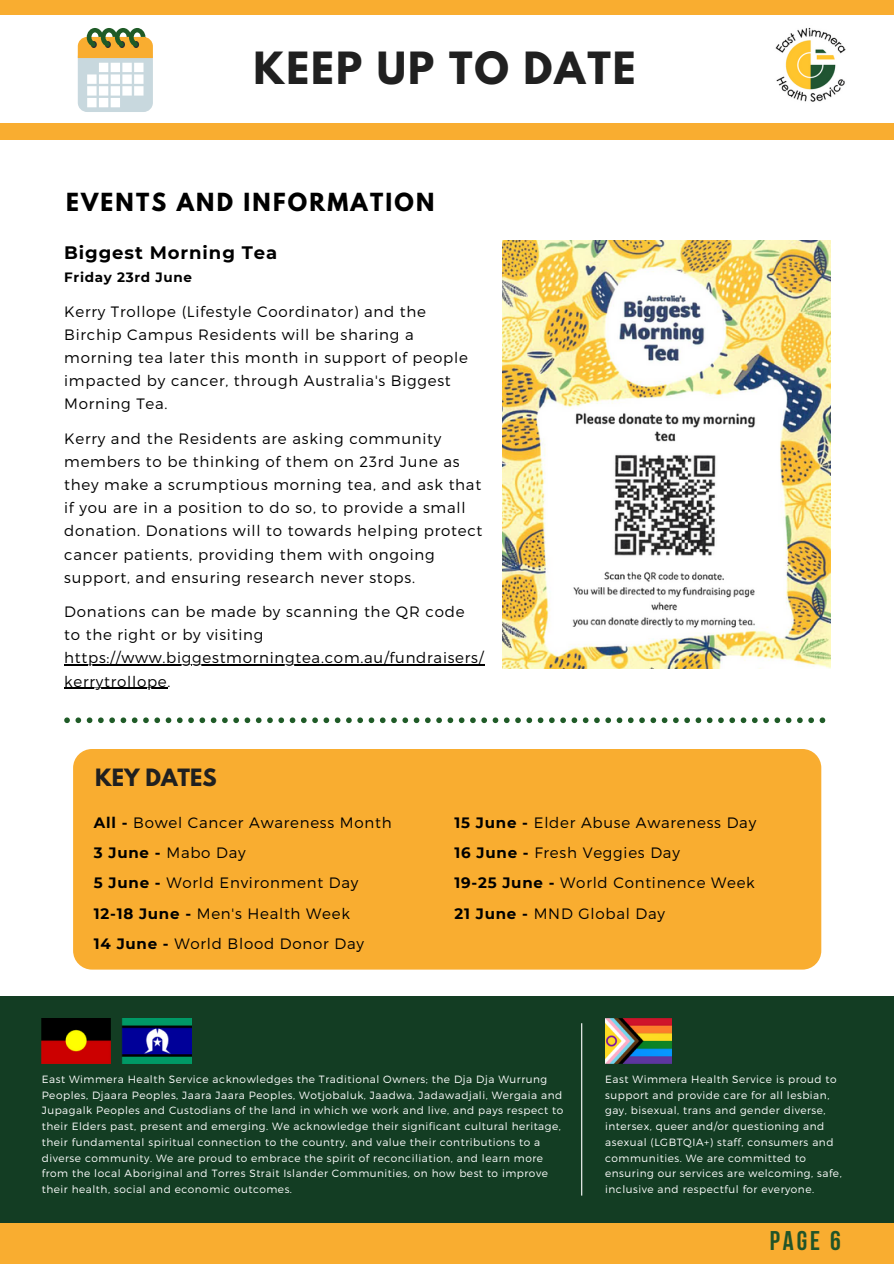
<style>
.page{position:relative;width:894px;height:1264px;background:#fff}
.page>*{position:absolute;margin:0;border:0;box-sizing:border-box;transform-origin:0 0}
.t1{font:700 39.3px "League Spartan";letter-spacing:.05em;color:#202020}
.t2{font:700 27px "Bebas Neue";color:#215428}
.t3{font:700 22.05px "League Spartan";letter-spacing:.1em;color:#000}
.t4{font:700 21.15px "League Spartan";color:#202020}
.t5{font:700 18px "Montserrat";letter-spacing:.05em;color:#000}
.t6{font:300 15px/23.1px "Montserrat";letter-spacing:.05em;color:#000}
.t7{font:700 13.5px "Montserrat";letter-spacing:.05em;color:#000}
.t8{font:300 10.5px/15.8px "Montserrat";letter-spacing:.05em;color:#fff}
.s1{font-weight:700}
</style>
<div class="page">
<svg style="left:78px;top:28px;width:75px;height:84px"></svg>
<div style="left:0;top:0;width:893px;height:15px;background:#f9ad30"></div>
<div style="left:0;top:1222px;width:893px;height:41px;background:#f9ad30"></div>
<div style="left:0;top:123px;width:893px;height:16px;background:#f9ad30"></div>
<img style="left:775px;top:27px;width:71px;height:75px">
<div style="left:73px;top:749px;width:748px;height:220px;background:#f9ad30;border-radius:19px"></div>
<div style="left:0;top:996px;width:893px;height:226px;background:#133d23"></div>
<img style="left:605px;top:1018px;width:66px;height:45px">
<img style="left:42px;top:1018px;width:68px;height:45px">
<img style="left:122px;top:1018px;width:70px;height:45px">
<hr style="left:581px;top:1023px;width:1px;height:172px;background:#fff">
<hr style="left:64px;top:664px;width:420px;height:2px;background:#000">
<hr style="left:64px;top:688px;width:103px;height:1px;background:#000">
<img style="left:502px;top:240px;width:328px;height:428px">
<svg style="left:64px;top:717px;width:761px;height:6px"></svg>
<p class="t1" style="left:253px;top:49px;width:383px">KEEP UP TO DATE</p>
<p class="t3" style="left:66px;top:191px;width:369px">EVENTS AND INFORMATION</p>
<p class="t5" style="left:64px;top:241px;width:214px">Biggest Morning Tea</p>
<p class="t7" style="left:64px;top:268px;width:129px">Friday 23rd June</p>
<p class="t6" style="left:64px;top:299px;width:405px">Kerry Trollope (Lifestyle Coordinator) and the Birchip Campus Residents will be sharing a morning tea later this month in support of people impacted by cancer, through Australia's Biggest Morning Tea.</p>
<p class="t6" style="left:64px;top:426px;width:419px">Kerry and the Residents are asking community members to be thinking of them on 23rd June as they make a scrumptious morning tea, and ask that if you are in a position to do so, to provide a small donation. Donations will to towards helping protect cancer patients, providing them with ongoing support, and ensuring research never stops.</p>
<p class="t6" style="left:64px;top:599px;width:420px">Donations can be made by scanning the QR code to the right or by visiting https://www.biggestmorningtea.com.au/fundraisers/ kerrytrollope.</p>
<p class="t4" style="left:95px;top:767px;width:123px">KEY DATES</p>
<p class="t6" style="left:94px;top:809px;width:299px"><span class="s1">All -</span> Bowel Cancer Awareness Month</p>
<p class="t6" style="left:94px;top:840px;width:153px"><span class="s1">3 June -</span> Mabo Day</p>
<p class="t6" style="left:94px;top:870px;width:266px"><span class="s1">5 June -</span> World Environment Day</p>
<p class="t6" style="left:94px;top:901px;width:257px"><span class="s1">12-18 June -</span> Men's Health Week</p>
<p class="t6" style="left:94px;top:931px;width:271px"><span class="s1">14 June -</span> World Blood Donor Day</p>
<p class="t6" style="left:454px;top:809px;width:303px"><span class="s1">15 June -</span> Elder Abuse Awareness Day</p>
<p class="t6" style="left:454px;top:840px;width:227px"><span class="s1">16 June -</span> Fresh Veggies Day</p>
<p class="t6" style="left:454px;top:870px;width:302px"><span class="s1">19-25 June -</span> World Continence Week</p>
<p class="t6" style="left:454px;top:901px;width:212px"><span class="s1">21 June -</span> MND Global Day</p>
<p class="t8" style="left:42px;top:1070px;width:523px">East Wimmera Health Service acknowledges the Traditional Owners; the Dja Dja Wurrung Peoples, Djaara Peoples, Jaara Jaara Peoples, Wotjobaluk, Jaadwa, Jadawadjali, Wergaia and Jupagalk Peoples and Custodians of the land in which we work and live, and pays respect to their Elders past, present and emerging. We acknowledge their significant cultural heritage, their fundamental spiritual connection to the country, and value their contributions to a diverse community. We are proud to embrace the spirit of reconciliation, and learn more from the local Aboriginal and Torres Strait Islander Communities, on how best to improve their health, social and economic outcomes.</p>
<p class="t8" style="left:605px;top:1070px;width:238px">East Wimmera Health Service is proud to support and provide care for all lesbian, gay, bisexual, trans and gender diverse, intersex, queer and/or questioning and asexual (LGBTQIA+) staff, consumers and communities. We are committed to ensuring our services are welcoming, safe, inclusive and respectful for everyone.</p>
<p class="t2" style="left:769px;top:1230px;width:73px">page 6</p>
</div>
